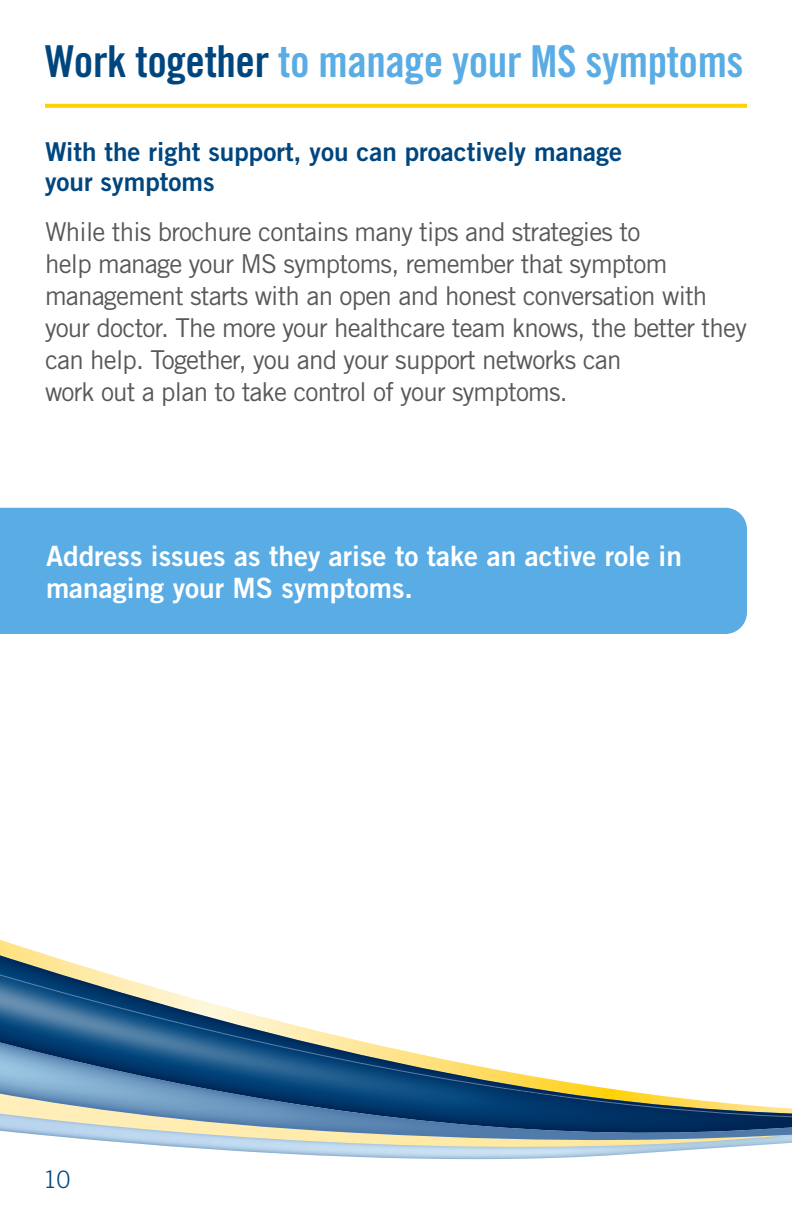
<style>
.page{position:relative;width:792px;height:1224px;background:#fff}
.page>*{position:absolute;margin:0;border:0;box-sizing:border-box;transform-origin:0 0}
.t1{font:44px "Trade Gothic LT Std Bd Cn 20";letter-spacing:-.01em;color:#5aace5}
.t2{font:28px/32px "Trade Gothic LT Std Bd 2";color:#fff}
.t3{font:26px/32px "Trade Gothic LT Std";letter-spacing:-.03em;color:#57585a}
.t4{font:26px/30px "Trade Gothic LT Std Bd 2";color:#00467e}
.t5{font:300 24px "Trade Gothic LT Std";color:#00467e}
.s1{color:#00467e}
</style>
<div class="page">
<svg style="left:0;top:940px;width:792px;height:220px"></svg>
<svg style="left:45px;top:104px;width:702px;height:4px;background:#fed313"></svg>
<div style="left:0;top:508px;width:747px;height:126px;background:#5aace5"></div>
<h1 class="t1" style="left:45px;top:34px;width:700px"><span class="s1">Work together</span> to manage your MS symptoms</h1>
<p class="t4" style="left:45px;top:136px;width:579px">With the right support, you can proactively manage your symptoms</p>
<p class="t3" style="left:45px;top:215px;width:703px">While this brochure contains many tips and strategies to<br>help manage your MS symptoms, remember that symptom management starts with an open and honest conversation with your doctor. The more your healthcare team knows, the better they can help. Together, you and your support networks can<br>work out a plan to take control of your symptoms.</p>
<p class="t2" style="left:46px;top:540px;width:637px">Address issues as they arise to take an active role in managing your MS symptoms.</p>
<p class="t5" style="left:43px;top:1165px;width:28px">10</p>
</div>
